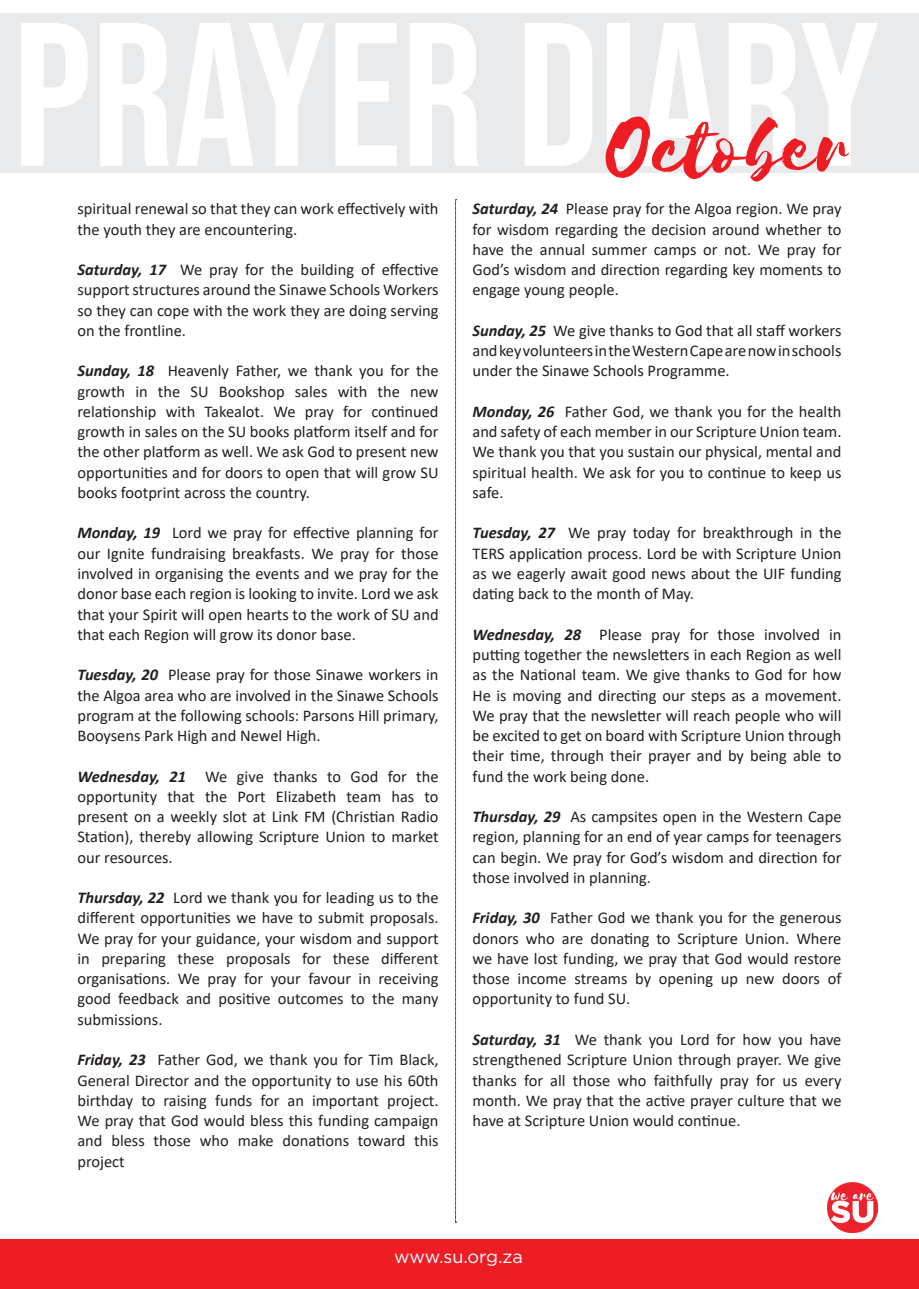
<style>
.page{position:relative;width:919px;height:1289px;background:#fff}
.page>*{position:absolute;margin:0;border:0;box-sizing:border-box;transform-origin:0 0}
.t1{font:204.15px "Bebas Neue";color:#fff}
.t2{font:90.45px "Selima";color:#ee1d23;scale:1.12 1}
.t3{font:18px "Gotham";letter-spacing:-.005em;color:#fff}
.t4{font:16.35px/20.2px "Calibri";color:#231f20;text-align:justify}
.s1{font-weight:700;font-style:italic}
</style>
<div class="page">
<div style="left:0;top:1239px;width:918px;height:49px;background:#ee1d23"></div>
<div style="left:0;top:13px;width:918px;height:160px;background:#e9eaeb"></div>
<svg style="left:455px;top:199px;width:1px;height:1023px"></svg>
<img style="left:827px;top:1182px;width:50px;height:50px">
<h1 class="t1" style="left:13px;top:-20px;width:868px">PRAYER DIARY</h1>
<p class="t2" style="left:606px;top:99px;width:220px">October</p>
<p class="t4" style="left:77px;top:198px;width:362px">spiritual renewal so that they can work effectively with the youth they are encountering.</p>
<p class="t4" style="left:77px;top:259px;width:363px"><span class="s1">Saturday, 17</span> We pray for the building of effective support structures around the Sinawe Schools Workers so they can cope with the work they are doing serving on the frontline.</p>
<p class="t4" style="left:77px;top:360px;width:362px"><span class="s1">Sunday, 18</span> Heavenly Father, we thank you for the growth in the SU Bookshop sales with the new relationship with Takealot. We pray for continued growth in sales on the SU books platform itself and for the other platform as well. We ask God to present new opportunities and for doors to open that will grow SU books footprint across the country.</p>
<p class="t4" style="left:77px;top:522px;width:362px"><span class="s1">Monday, 19</span> Lord we pray for effective planning for our Ignite fundraising breakfasts. We pray for those involved in organising the events and we pray for the donor base each region is looking to invite. Lord we ask that your Spirit will open hearts to the work of SU and that each Region will grow its donor base.</p>
<p class="t4" style="left:77px;top:664px;width:362px"><span class="s1">Tuesday, 20</span> Please pray for those Sinawe workers in the Algoa area who are involved in the Sinawe Schools program at the following schools: Parsons Hill primary, Booysens Park High and Newel High.</p>
<p class="t4" style="left:77px;top:765px;width:362px"><span class="s1">Wednesday, 21</span> We give thanks to God for the opportunity that the Port Elizabeth team has to present on a weekly slot at Link FM (Christian Radio Station), thereby allowing Scripture Union to market our resources.</p>
<p class="t4" style="left:77px;top:887px;width:363px"><span class="s1">Thursday, 22</span> Lord we thank you for leading us to the different opportunities we have to submit proposals.<br>We pray for your guidance, your wisdom and support in preparing these proposals for these different organisations. We pray for your favour in receiving good feedback and positive outcomes to the many submissions.</p>
<p class="t4" style="left:77px;top:1049px;width:363px"><span class="s1">Friday, 23</span> Father God, we thank you for Tim Black, General Director and the opportunity to use his 60th birthday to raising funds for an important project.<br>We pray that God would bless this funding campaign and bless those who make donations toward this project</p>
<p class="t4" style="left:472px;top:198px;width:370px"><span class="s1">Saturday, 24</span> Please pray for the Algoa region. We pray for wisdom regarding the decision around whether to have the annual summer camps or not. We pray for God’s wisdom and direction regarding key moments to engage young people.</p>
<p class="t4" style="left:472px;top:320px;width:370px"><span class="s1">Sunday, 25</span> We give thanks to God that all staff workers and key volunteers in the Western Cape are now in schools under the Sinawe Schools Programme.</p>
<p class="t4" style="left:472px;top:401px;width:370px"><span class="s1">Monday, 26</span> Father God, we thank you for the health and safety of each member in our Scripture Union team.<br>We thank you that you sustain our physical, mental and spiritual health. We ask for you to continue to keep us safe.</p>
<p class="t4" style="left:472px;top:522px;width:370px"><span class="s1">Tuesday, 27</span> We pray today for breakthrough in the TERS application process. Lord be with Scripture Union as we eagerly await good news about the UIF funding dating back to the month of May.</p>
<p class="t4" style="left:472px;top:623px;width:370px"><span class="s1">Wednesday, 28</span> Please pray for those involved in putting together the newsletters in each Region as well as the National team. We give thanks to God for how He is moving and directing our steps as a movement.<br>We pray that the newsletter will reach people who will be excited to get on board with Scripture Union through their time, through their prayer and by being able to fund the work being done.</p>
<p class="t4" style="left:472px;top:806px;width:370px"><span class="s1">Thursday, 29</span> As campsites open in the Western Cape region, planning for an end of year camps for teenagers can begin. We pray for God’s wisdom and direction for those involved in planning.</p>
<p class="t4" style="left:472px;top:907px;width:370px"><span class="s1">Friday, 30</span> Father God we thank you for the generous donors who are donating to Scripture Union. Where we have lost funding, we pray that God would restore those income streams by opening up new doors of opportunity to fund SU.</p>
<p class="t4" style="left:472px;top:1028px;width:370px"><span class="s1">Saturday, 31</span> We thank you Lord for how you have strengthened Scripture Union through prayer. We give thanks for all those who faithfully pray for us every month. We pray that the active prayer culture that we have at Scripture Union would continue.</p>
<p class="t3" style="left:394px;top:1244px;width:130px">www.su.org.za</p>
</div>
